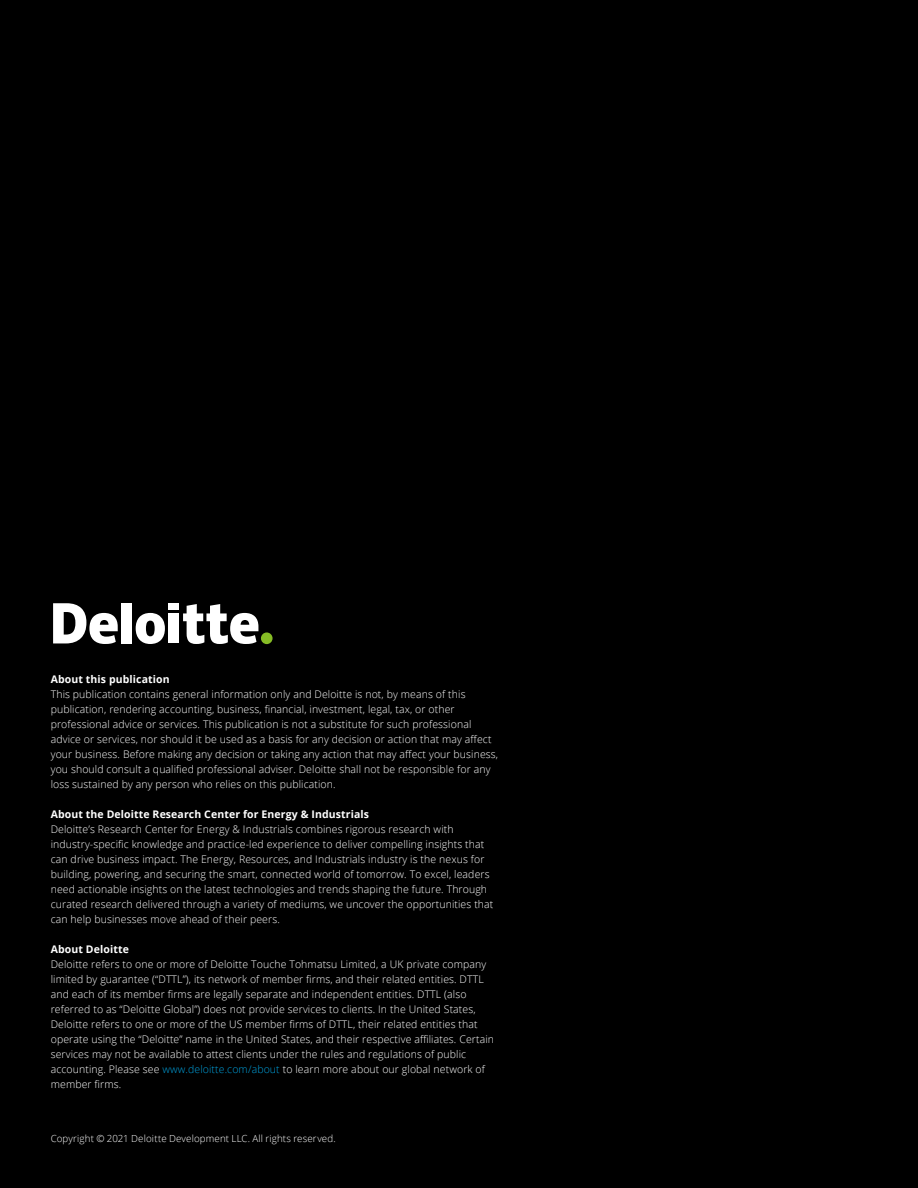
<style>
.page{position:relative;width:918px;height:1188px;background:#000}
.page>*{position:absolute;margin:0;border:0;box-sizing:border-box;transform-origin:0 0}
.t1{font:300 10.5px/15px "Open Sans";letter-spacing:.01em;color:#fff}
.t2{font:700 10.5px "Open Sans";letter-spacing:.01em;color:#fff}
.t3{font:300 9.75px "Open Sans";letter-spacing:.015em;color:#fff}
.s1{color:#00a3e0}
</style>
<div class="page">
<div style="left:261px;top:632px;width:12px;height:12px;background:#86bc25;border-radius:50%"></div>
<div style="left:122px;top:603px;width:10px;height:40px;background:#fff"></div>
<svg style="left:136px;top:613px;width:29px;height:31px"></svg>
<div style="left:169px;top:613px;width:10px;height:30px;background:#fff"></div>
<div style="left:169px;top:603px;width:10px;height:7px;background:#fff"></div>
<svg style="left:183px;top:604px;width:75px;height:40px"></svg>
<svg style="left:53px;top:603px;width:65px;height:41px"></svg>
<p class="t2" style="left:51px;top:672px;width:120px">About this publication</p>
<p class="t1" style="left:51px;top:687px;width:449px">This publication contains general information only and Deloitte is not, by means of this publication, rendering accounting, business, financial, investment, legal, tax, or other professional advice or services. This publication is not a substitute for such professional advice or services, nor should it be used as a basis for any decision or action that may affect your business. Before making any decision or taking any action that may affect your business, you should consult a qualified professional adviser. Deloitte shall not be responsible for any loss sustained by any person who relies on this publication.</p>
<p class="t2" style="left:51px;top:807px;width:320px">About the Deloitte Research Center for Energy &amp; Industrials</p>
<p class="t1" style="left:51px;top:822px;width:444px">Deloitte’s Research Center for Energy &amp; Industrials combines rigorous research with industry-specific knowledge and practice-led experience to deliver compelling insights that can drive business impact. The Energy, Resources, and Industrials industry is the nexus for building, powering, and securing the smart, connected world of tomorrow. To excel, leaders need actionable insights on the latest technologies and trends shaping the future. Through curated research delivered through a variety of mediums, we uncover the opportunities that can help businesses move ahead of their peers.</p>
<p class="t2" style="left:51px;top:942px;width:80px">About Deloitte</p>
<p class="t1" style="left:51px;top:957px;width:445px">Deloitte refers to one or more of Deloitte Touche Tohmatsu Limited, a UK private company limited by guarantee (“DTTL”), its network of member firms, and their related entities. DTTL and each of its member firms are legally separate and independent entities. DTTL (also referred to as “Deloitte Global”) does not provide services to clients. In the United States, Deloitte refers to one or more of the US member firms of DTTL, their related entities that operate using the “Deloitte” name in the United States, and their respective affiliates. Certain services may not be available to attest clients under the rules and regulations of public accounting. Please see <span class="s1">www.deloitte.com/about</span> to learn more about our global network of member firms.</p>
<p class="t3" style="left:51px;top:1132px;width:286px">Copyright © 2021 Deloitte Development LLC. All rights reserved.</p>
</div>
